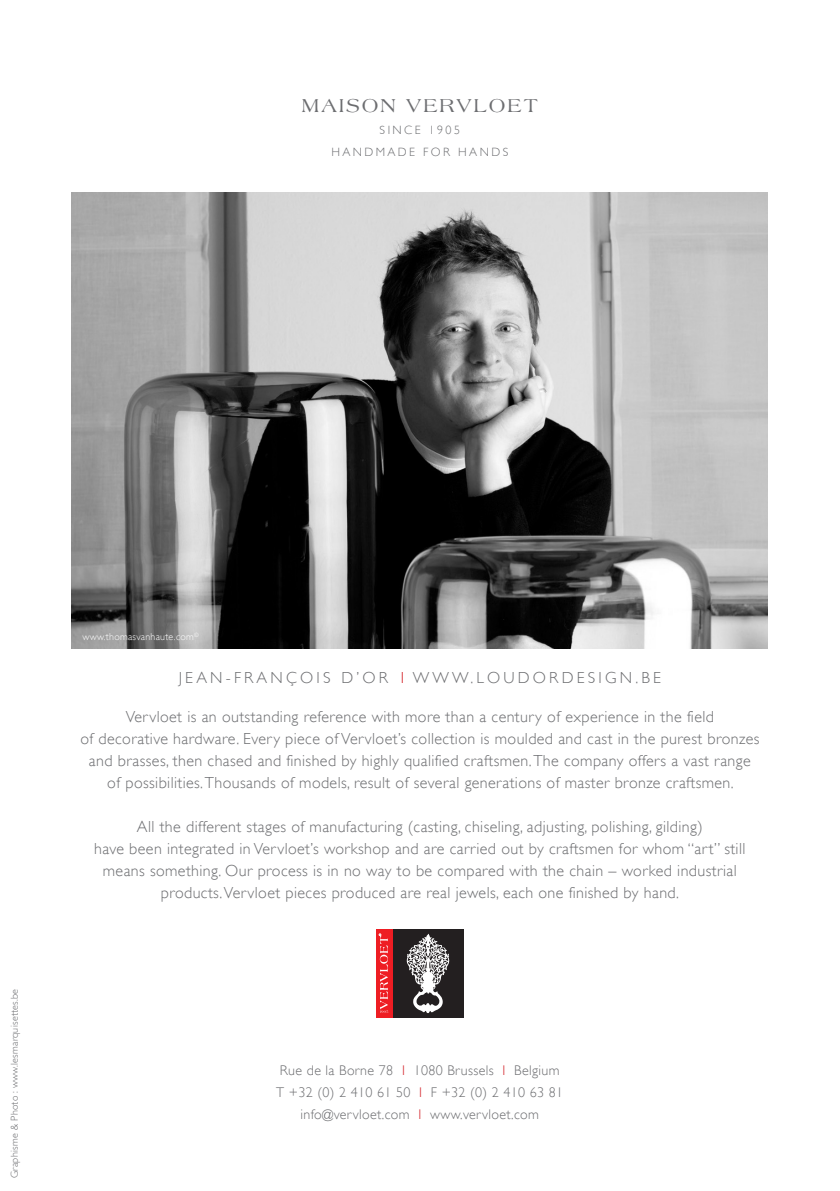
<style>
.page{position:relative;width:840px;height:1191px;background:#fff}
.page>*{position:absolute;margin:0;border:0;box-sizing:border-box;transform-origin:0 0}
.t1{font:20px "Americana";letter-spacing:.1em;color:#6c6d70}
.t2{font:300 16px/22px "Gill Sans";letter-spacing:.025em;color:#6c6d70;text-align:center}
.t3{font:300 16px "Gill Sans";letter-spacing:.2em;color:#6c6d70}
.t4{font:300 14px "Gill Sans";letter-spacing:.025em;color:#6c6d70}
.t5{font:300 12px "Gill Sans";letter-spacing:.2em;color:#6c6d70}
.t6{font:300 10px "Gill Sans";letter-spacing:.025em;color:#6c6d70}
.t7{font:300 10px "Gill Sans";letter-spacing:.025em;color:#fff}
.s1{color:#d32026}
</style>
<div class="page">
<img style="left:72px;top:192px;width:695px;height:456px">
<div style="left:392px;top:928px;width:72px;height:89px;background:#231f20"></div>
<div style="left:375px;top:928px;width:17px;height:89px;background:#ee1d23"></div>
<svg style="left:406px;top:933px;width:43px;height:80px"></svg>
<svg style="left:379px;top:933px;width:9px;height:79px"></svg>
<p class="t1" style="left:302px;top:94px;width:237px">MAISON VERVLOET</p>
<p class="t5" style="left:379px;top:120px;width:82px">SINCE 1905</p>
<p class="t5" style="left:331px;top:142px;width:178px">HANDMADE FOR HANDS</p>
<p class="t6" style="left:7px;top:1178px;width:191px;rotate:-90deg">Graphisme &amp; Photo : www.lesmarquisettes.be</p>
<p class="t7" style="left:82px;top:629px;width:118px">www.thomasvanhaute.com<sup>©</sup></p>
<p class="t3" style="left:179px;top:665px;width:483px">JEAN-FRANÇOIS D’OR <span class="s1">I</span> WWW.LOUDORDESIGN.BE</p>
<p class="t2" style="left:126px;top:705px;width:589px">Vervloet is an outstanding reference with more than a century of experience in the field</p>
<p class="t2" style="left:80px;top:727px;width:680px">of decorative hardware. Every piece of Vervloet’s collection is moulded and cast in the purest bronzes and brasses, then chased and finished by highly qualified craftsmen. The company offers a vast range</p>
<p class="t2" style="left:107px;top:771px;width:627px">of possibilities. Thousands of models, result of several generations of master bronze craftsmen.</p>
<p class="t2" style="left:137px;top:815px;width:567px">All the different stages of manufacturing (casting, chiseling, adjusting, polishing, gilding)</p>
<p class="t2" style="left:94px;top:837px;width:652px">have been integrated in Vervloet’s workshop and are carried out by craftsmen for whom “art” still means something. Our process is in no way to be compared with the chain – worked industrial</p>
<p class="t2" style="left:161px;top:881px;width:519px">products. Vervloet pieces produced are real jewels, each one finished by hand.</p>
<p class="t4" style="left:280px;top:1059px;width:281px">Rue de la Borne 78 <span class="s1">I</span> 1080 Brussels <span class="s1">I</span> Belgium</p>
<p class="t4" style="left:276px;top:1081px;width:288px">T +32 (0) 2 410 61 50 <span class="s1">I</span> F +32 (0) 2 410 63 81</p>
<p class="t4" style="left:300px;top:1103px;width:240px">info@vervloet.com <span class="s1">I</span> www.vervloet.com</p>
</div>
